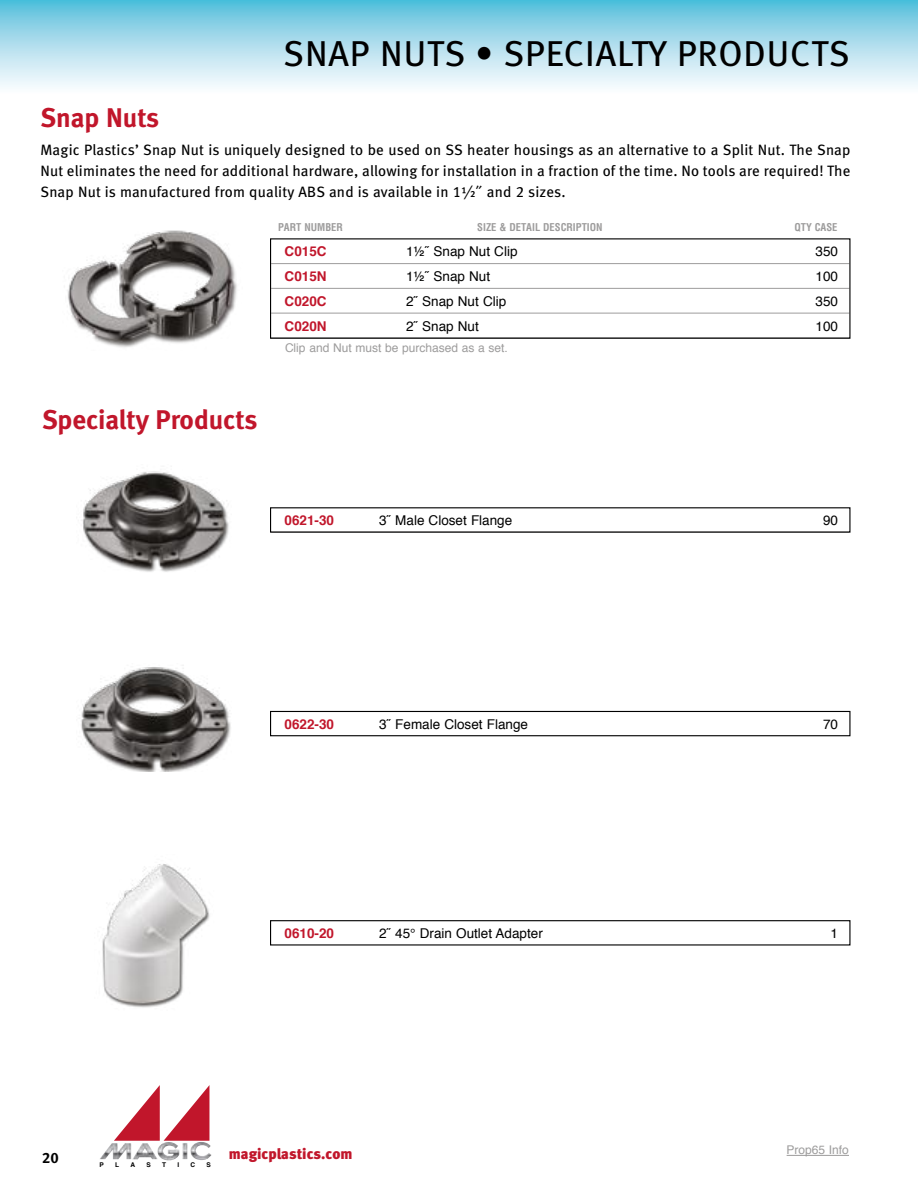
<style>
.page{position:relative;width:918px;height:1188px;background:#fff}
.page>*{position:absolute;margin:0;border:0;box-sizing:border-box;transform-origin:0 0}
.t1{font:36px "Meta Book LF";letter-spacing:.025em;color:#000}
.t2{font:27px "Meta Bold LF";color:#c1162b}
.t3{font:15px/21px "Meta Book LF";letter-spacing:.015em;color:#000;text-align:justify}
.t4{font:15px "Meta Black LF";color:#c1162b}
.t5{font:15px "Meta Bold LF";color:#000}
.t6{font:13.5px "Helvetica";color:#000}
.t7{font:700 13.5px "Helvetica";color:#c1162b}
.t8{font:12px "Helvetica";color:#9d9c9c}
.t9{font:700 condensed 10.5px "Helvetica";color:#9d9c9c}
.t10{font:700 6.45px "Helvetica";color:#000}
</style>
<div class="page">
<div style="left:0;top:0;width:918px;height:94px;background:linear-gradient(to bottom,#59bfdc,#fff)"></div>
<img style="left:100px;top:1142px;width:112px;height:18px">
<hr style="left:271px;top:263px;width:578px;height:1px;background:#9d9c9c">
<hr style="left:271px;top:288px;width:578px;height:1px;background:#9d9c9c">
<hr style="left:271px;top:313px;width:578px;height:1px;background:#9d9c9c">
<div style="left:270px;top:238px;width:580px;height:101px;border:1px solid #000"></div>
<img style="left:67px;top:230px;width:170px;height:118px">
<div style="left:270px;top:711px;width:580px;height:25px;border:1px solid #000"></div>
<div style="left:270px;top:920px;width:580px;height:26px;border:1px solid #000"></div>
<img style="left:81px;top:471px;width:148px;height:101px">
<img style="left:81px;top:665px;width:150px;height:107px">
<img style="left:102px;top:864px;width:108px;height:144px">
<hr style="left:787px;top:1155px;width:62px;height:1px;background:#9d9c9c">
<svg style="left:114px;top:1085px;width:95px;height:56px"></svg>
<h1 class="t1" style="left:283px;top:32px;width:568px">SNAP NUTS • SPECIALTY PRODUCTS</h1>
<h2 class="t2" style="left:40px;top:101px;width:120px">Snap Nuts</h2>
<p class="t3" style="left:40px;top:139px;width:812px">Magic Plastics’ Snap N ut is uniquely designed to be used on SS heater housings as an alternative to a Split N ut. The Snap N ut eliminates the need for additional hardware, allowing for installation in a fraction of the time. N o tools are required! The Snap N ut is manufactured from quality ABS</p>
<p class="t3" style="left:329px;top:181px;width:238px">and is available in 1½˝ and 2 sizes.</p>
<p class="t9" style="left:278px;top:220px;width:66px">PART NUMBER</p>
<p class="t9" style="left:477px;top:220px;width:127px">SIZE &amp; DETAIL DESCRIPTION</p>
<p class="t9" style="left:794px;top:220px;width:45px">QTY CASE</p>
<p class="t7" style="left:285px;top:241px;width:44px">C015C</p>
<p class="t6" style="left:406px;top:241px;width:113px">1½˝ Snap Nut Clip</p>
<p class="t6" style="left:816px;top:241px;width:24px">350</p>
<p class="t7" style="left:285px;top:266px;width:44px">C015N</p>
<p class="t6" style="left:406px;top:266px;width:86px">1½˝ Snap Nut</p>
<p class="t6" style="left:816px;top:266px;width:24px">100</p>
<p class="t7" style="left:285px;top:290px;width:44px">C020C</p>
<p class="t6" style="left:406px;top:291px;width:102px">2˝ Snap Nut Clip</p>
<p class="t6" style="left:816px;top:291px;width:24px">350</p>
<p class="t7" style="left:285px;top:315px;width:44px">C020N</p>
<p class="t6" style="left:406px;top:316px;width:74px">2˝ Snap Nut</p>
<p class="t6" style="left:816px;top:316px;width:24px">100</p>
<h2 class="t2" style="left:42px;top:404px;width:217px">Specialty Products</h2>
<p class="t8" style="left:285px;top:338px;width:224px">Clip and Nut must be purchased as a set.</p>
<p class="t7" style="left:285px;top:509px;width:51px">0621-30</p>
<p class="t6" style="left:379px;top:510px;width:135px">3˝ Male Closet Flange</p>
<p class="t6" style="left:823px;top:510px;width:17px">90</p>
<p class="t7" style="left:285px;top:713px;width:51px">0622-30</p>
<p class="t6" style="left:379px;top:714px;width:150px">3˝ Female Closet Flange</p>
<p class="t6" style="left:823px;top:714px;width:17px">70</p>
<p class="t7" style="left:285px;top:922px;width:51px">0610-20</p>
<p class="t6" style="left:379px;top:923px;width:165px">2˝ 45° Drain Outlet Adapter</p>
<p class="t6" style="left:831px;top:923px;width:9px">1</p>
<p class="t5" style="left:42px;top:1149px;width:18px">20</p>
<p class="t4" style="left:229px;top:1145px;width:125px">magicplastics.com</p>
<p class="t10" style="left:100px;top:1160px;width:6px">P</p>
<p class="t10" style="left:115px;top:1160px;width:5px">L</p>
<p class="t10" style="left:131px;top:1160px;width:6px">A</p>
<p class="t10" style="left:147px;top:1160px;width:6px">S</p>
<p class="t10" style="left:162px;top:1160px;width:5px">T</p>
<p class="t10" style="left:177px;top:1160px;width:3px">I</p>
<p class="t10" style="left:191px;top:1160px;width:6px">C</p>
<p class="t10" style="left:207px;top:1160px;width:6px">S</p>
<p class="t8" style="left:787px;top:1141px;width:64px">Prop65 Info</p>
</div>
